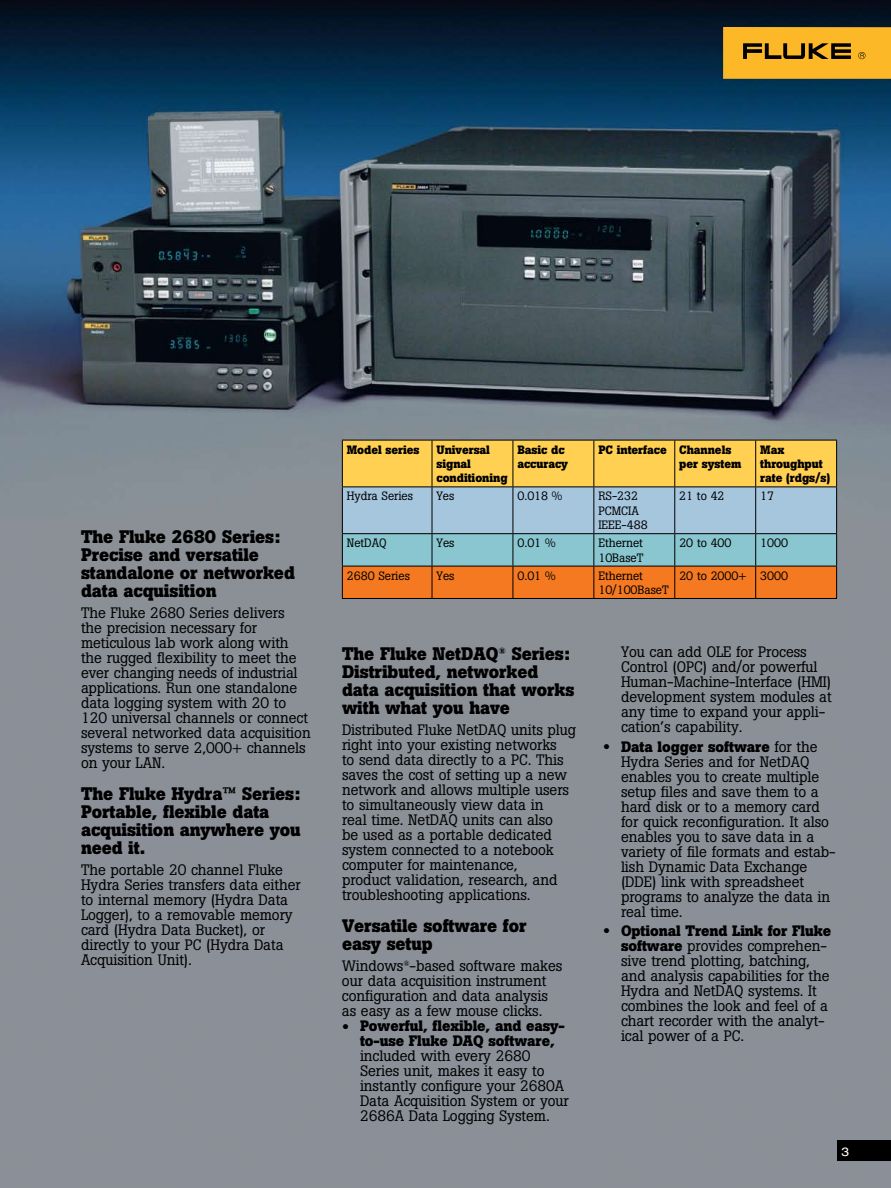
<style>
.page{position:relative;width:891px;height:1188px;background:#fff}
.page>*{position:absolute;margin:0;border:0;box-sizing:border-box;transform-origin:0 0}
.t1{font:700 18px/18px "Boton";letter-spacing:-.005em;color:#000}
.t2{font:15px/15px "Boton";letter-spacing:-.005em;color:#000}
.t3{font:700 15px/15px "Boton";letter-spacing:-.005em;color:#000;text-align:center}
.t4{font:12px/14.4px "Boton";letter-spacing:-.005em;color:#000}
.t5{font:700 12px/14.4px "Boton";letter-spacing:-.005em;color:#000}
.t6{font:expanded 12px "Helvetica Neue";color:#fff}
.s1{font-weight:400;font-size:21px}
.s2{font-size:21px}
.s3{font-weight:700}
</style>
<div class="page">
<img style="left:0;top:0;width:891px;height:1188px">
<div style="left:837px;top:1141px;width:54px;height:20px;background:#000"></div>
<div style="left:723px;top:27px;width:168px;height:52px;background:#fdb827"></div>
<svg style="left:743px;top:43px;width:108px;height:16px"></svg>
<svg style="left:858px;top:52px;width:8px;height:7px"></svg>
<svg style="left:343px;top:441px;width:493px;height:157px;background:#c7b688"></svg>
<hr style="left:342px;top:440px;width:90px;height:1px;background:#000">
<hr style="left:342px;top:440px;width:1px;height:47px;background:#000">
<hr style="left:432px;top:440px;width:81px;height:1px;background:#000">
<hr style="left:432px;top:440px;width:1px;height:47px;background:#000">
<hr style="left:513px;top:440px;width:81px;height:1px;background:#000">
<hr style="left:513px;top:440px;width:1px;height:47px;background:#000">
<hr style="left:594px;top:440px;width:81px;height:1px;background:#000">
<hr style="left:593px;top:440px;width:1px;height:47px;background:#000">
<hr style="left:675px;top:440px;width:81px;height:1px;background:#000">
<hr style="left:674px;top:440px;width:1px;height:47px;background:#000">
<hr style="left:756px;top:440px;width:81px;height:1px;background:#000">
<hr style="left:755px;top:440px;width:1px;height:47px;background:#000">
<hr style="left:836px;top:440px;width:1px;height:47px;background:#000">
<hr style="left:342px;top:487px;width:90px;height:1px;background:#000">
<hr style="left:342px;top:487px;width:1px;height:46px;background:#000">
<hr style="left:432px;top:487px;width:81px;height:1px;background:#000">
<hr style="left:432px;top:487px;width:1px;height:46px;background:#000">
<hr style="left:513px;top:487px;width:81px;height:1px;background:#000">
<hr style="left:513px;top:487px;width:1px;height:46px;background:#000">
<hr style="left:594px;top:487px;width:81px;height:1px;background:#000">
<hr style="left:593px;top:487px;width:1px;height:46px;background:#000">
<hr style="left:675px;top:487px;width:81px;height:1px;background:#000">
<hr style="left:674px;top:487px;width:1px;height:46px;background:#000">
<hr style="left:756px;top:487px;width:81px;height:1px;background:#000">
<hr style="left:755px;top:487px;width:1px;height:46px;background:#000">
<hr style="left:836px;top:487px;width:1px;height:46px;background:#000">
<hr style="left:342px;top:533px;width:90px;height:1px;background:#000">
<hr style="left:342px;top:534px;width:1px;height:32px;background:#000">
<hr style="left:432px;top:533px;width:81px;height:1px;background:#000">
<hr style="left:432px;top:534px;width:1px;height:32px;background:#000">
<hr style="left:513px;top:533px;width:81px;height:1px;background:#000">
<hr style="left:513px;top:534px;width:1px;height:32px;background:#000">
<hr style="left:594px;top:533px;width:81px;height:1px;background:#000">
<hr style="left:593px;top:534px;width:1px;height:32px;background:#000">
<hr style="left:675px;top:533px;width:81px;height:1px;background:#000">
<hr style="left:674px;top:534px;width:1px;height:32px;background:#000">
<hr style="left:756px;top:533px;width:81px;height:1px;background:#000">
<hr style="left:755px;top:534px;width:1px;height:32px;background:#000">
<hr style="left:836px;top:534px;width:1px;height:32px;background:#000">
<hr style="left:342px;top:566px;width:90px;height:1px;background:#000">
<hr style="left:342px;top:566px;width:1px;height:32px;background:#000">
<hr style="left:432px;top:566px;width:81px;height:1px;background:#000">
<hr style="left:432px;top:566px;width:1px;height:32px;background:#000">
<hr style="left:513px;top:566px;width:81px;height:1px;background:#000">
<hr style="left:513px;top:566px;width:1px;height:32px;background:#000">
<hr style="left:594px;top:566px;width:81px;height:1px;background:#000">
<hr style="left:593px;top:566px;width:1px;height:32px;background:#000">
<hr style="left:675px;top:566px;width:81px;height:1px;background:#000">
<hr style="left:674px;top:566px;width:1px;height:32px;background:#000">
<hr style="left:756px;top:566px;width:81px;height:1px;background:#000">
<hr style="left:755px;top:566px;width:1px;height:32px;background:#000">
<hr style="left:836px;top:566px;width:1px;height:32px;background:#000">
<hr style="left:342px;top:598px;width:90px;height:1px;background:#000">
<hr style="left:432px;top:598px;width:81px;height:1px;background:#000">
<hr style="left:513px;top:598px;width:81px;height:1px;background:#000">
<hr style="left:594px;top:598px;width:81px;height:1px;background:#000">
<hr style="left:675px;top:598px;width:81px;height:1px;background:#000">
<hr style="left:756px;top:598px;width:81px;height:1px;background:#000">
<p class="t1" style="left:81px;top:528px;width:215px">The Fluke 2680 Series:<br>Precise and versatile standalone or networked data acquisition</p>
<p class="t2" style="left:81px;top:606px;width:231px">The Fluke 2680 Series delivers<br>the precision necessary for meticulous lab work along with the rugged flexibility to meet the ever changing needs of industrial applications. Run one standalone data logging system with 20 to<br>120 universal channels or connect several networked data acquisition systems to serve 2,000+ channels on your LAN.</p>
<p class="t1" style="left:81px;top:785px;width:221px">The Fluke Hydra™ Series:<br>Portable, flexible data acquisition anywhere you need it.</p>
<p class="t2" style="left:81px;top:863px;width:221px">The portable 20 channel Fluke<br>Hydra Series transfers data either to internal memory (Hydra Data<br>Logger), to a removable memory card (Hydra Data Bucket), or directly to your PC (Hydra Data<br>Acquisition Unit).</p>
<p class="t5" style="left:347px;top:442px;width:74px">Model series</p>
<p class="t5" style="left:437px;top:442px;width:73px">Universal signal conditioning</p>
<p class="t5" style="left:517px;top:442px;width:52px">Basic dc accuracy</p>
<p class="t5" style="left:679px;top:442px;width:64px;text-indent:-81px">PC interface Channels per system</p>
<p class="t5" style="left:760px;top:442px;width:72px">Max throughput rate (rdgs/s)</p>
<p class="t4" style="left:347px;top:489px;width:68px">Hydra Series</p>
<p class="t4" style="left:437px;top:489px;width:19px">Yes</p>
<p class="t4" style="left:517px;top:489px;width:46px">0.018 %</p>
<p class="t4" style="left:598px;top:489px;width:51px">RS-232<br>PCMCIA<br>IEEE-488</p>
<p class="t4" style="left:679px;top:489px;width:47px">21 to 42</p>
<p class="t4" style="left:760px;top:489px;width:15px">17</p>
<p class="t4" style="left:347px;top:536px;width:41px">NetDAQ</p>
<p class="t4" style="left:437px;top:536px;width:19px">Yes</p>
<p class="t4" style="left:517px;top:536px;width:40px">0.01 %</p>
<p class="t4" style="left:598px;top:536px;width:47px">Ethernet<br>10BaseT</p>
<p class="t4" style="left:679px;top:536px;width:54px">20 to 400</p>
<p class="t4" style="left:760px;top:536px;width:29px">1000</p>
<p class="t4" style="left:347px;top:568px;width:64px">2680 Series</p>
<p class="t4" style="left:437px;top:568px;width:19px">Yes</p>
<p class="t4" style="left:518px;top:568px;width:40px">0.01 %</p>
<p class="t4" style="left:598px;top:568px;width:72px">Ethernet<br>10/100BaseT</p>
<p class="t4" style="left:679px;top:568px;width:110px">20 to 2000+ 3000</p>
<p class="t1" style="left:342px;top:645px;width:234px">The Fluke NetDAQ<sup>®</sup> Series:<br>Distributed, networked data acquisition that works with what you have</p>
<p class="t2" style="left:342px;top:723px;width:236px">Distributed Fluke NetDAQ units plug right into your existing networks<br>to send data directly to a PC. This saves the cost of setting up a new network and allows multiple users to simultaneously view data in<br>real time. NetDAQ units can also<br>be used as a portable dedicated system connected to a notebook computer for maintenance,<br>product validation, research, and troubleshooting applications.</p>
<p class="t1" style="left:342px;top:917px;width:186px">Versatile software for easy setup</p>
<p class="t2" style="left:342px;top:959px;width:222px">Windows<sup>®</sup>-based software makes our data acquisition instrument configuration and data analysis as easy as a few mouse clicks.</p>
<p class="t3" style="left:342px;top:1019px;width:224px"><span class="s1">•</span> Powerful, flexible, and easy&shy;to-use Fluke DAQ software,</p>
<p class="t2" style="left:360px;top:1049px;width:210px">included with every 2680<br>Series unit, makes it easy to instantly configure your 2680A<br>Data Acquisition System or your<br>2686A Data Logging System.</p>
<p class="t2" style="left:621px;top:644px;width:212px">You can add OLE for Process<br>Control (OPC) and/or powerful<br>Human-Machine-Interface (HMI) development system modules at any time to expand your appli&shy;cation’s capability.</p>
<p class="t2" style="left:621px;top:739px;width:216px;text-indent:-18px"><span class="s2">•</span> <span class="s3">Data logger software</span> for the<br>Hydra Series and for NetDAQ enables you to create multiple setup files and save them to a hard disk or to a memory card for quick reconfiguration. It also enables you to save data in a variety of file formats and estab&shy;lish Dynamic Data Exchange (DDE) link with spreadsheet programs to analyze the data in real time.</p>
<p class="t2" style="left:621px;top:923px;width:212px;text-indent:-18px"><span class="s2">•</span> <span class="s3">Optional Trend Link for Fluke software</span> provides comprehen&shy;sive trend plotting, batching, and analysis capabilities for the<br>Hydra and NetDAQ systems. It combines the look and feel of a chart recorder with the analyt&shy;ical power of a PC.</p>
<p class="t6" style="left:842px;top:1144px;width:10px">3</p>
</div>
